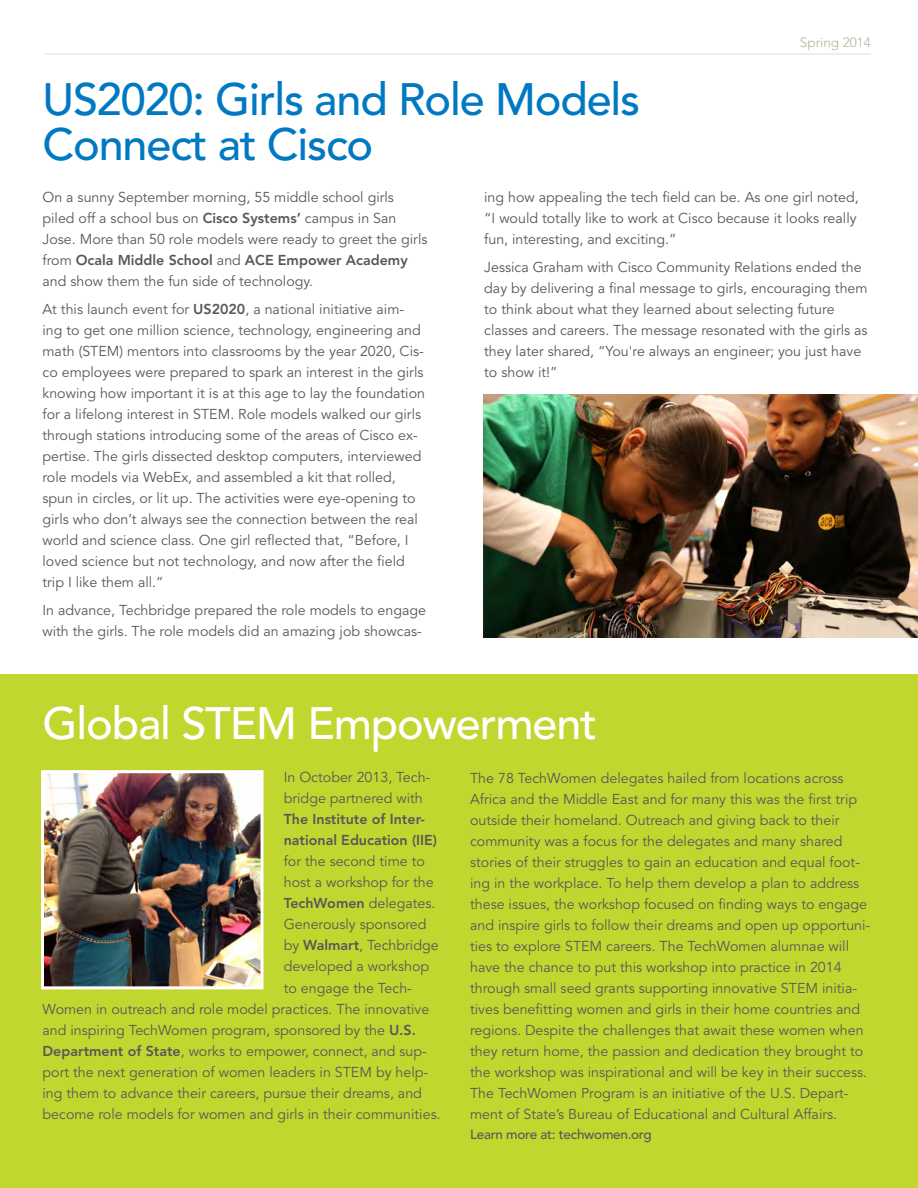
<style>
.page{position:relative;width:918px;height:1188px;background:#fff}
.page>*{position:absolute;margin:0;border:0;box-sizing:border-box;transform-origin:0 0}
.Headline_Big{font:500 45px/45px "Avenir LT Std";letter-spacing:-.025em;color:#0079c2}
.Headline_Big-2{font:500 45px "Avenir LT Std";letter-spacing:-.025em;color:#fff}
.Body{font:14.25px/21px "Avenir LT Std";color:#57585a}
.Body-2{font:800 14.25px "Avenir LT Std";color:#57585a}
.Body-3{font:500 13.5px "Avenir LT Std";letter-spacing:-.02em;color:#57585a}
.t1{font:300 13.5px "Avenir LT Std";color:#b9b298}
.s1{font-weight:800}
</style>
<div class="page">
<hr style="left:45px;top:54px;width:826px;height:1px;background:#e6e0d1">
<div style="left:0;top:674px;width:918px;height:514px;background:#c1d72f"></div>
<img style="left:484px;top:394px;width:434px;height:243px">
<img style="left:45px;top:774px;width:215px;height:211px">
<div style="left:41px;top:770px;width:223px;height:219px;border:3px solid #fff"></div>
<p class="Headline_Big" style="left:43px;top:78px;width:599px">US2020: Girls and Role Models<br>Connect at Cisco</p>
<p class="t1" style="left:800px;top:34px;width:72px">Spring 2014</p>
<p class="Body" style="left:43px;top:187px;width:387px">On a sunny September morning, 55 middle school girls piled off a school bus on <span class="s1">Cisco Systems’</span> campus in San Jose. More than 50 role models were ready to greet the girls from <span class="s1">Ocala Middle School</span> and <span class="s1">ACE Empower Academy </span>and show them the fun side of technology.</p>
<p class="Body" style="left:43px;top:299px;width:384px">At this launch event for <span class="s1">US2020</span>, a national initiative aim&shy;ing to get one million science, technology, engineering and math (STEM) mentors into classrooms by the year 2020, Cis&shy;co employees were prepared to spark an interest in the girls knowing how important it is at this age to lay the foundation for a lifelong interest in STEM. Role models walked our girls through stations introducing some of the areas of Cisco ex&shy;pertise. The girls dissected desktop computers, interviewed role models via WebEx, and assembled a kit that rolled, spun in circles, or lit up. The activities were eye-opening to girls who don’t always see the connection between the real world and science class. One girl reflected that, “Before, I loved science but not technology, and now after the field trip I like them all.”</p>
<p class="Body" style="left:43px;top:600px;width:385px">In advance, Techbridge prepared the role models to engage with the girls. The role models did an amazing job showcas-</p>
<p class="Body" style="left:484px;top:187px;width:376px">ing how appealing the tech field can be. As one girl noted, “I would totally like to work at Cisco because it looks really fun, interesting, and exciting.”</p>
<p class="Body" style="left:484px;top:257px;width:385px">Jessica Graham with Cisco Community Relations ended the day by delivering a final message to girls, encouraging them to think about what they learned about selecting future classes and careers. The message resonated with the girls as they later shared, “You're always an engineer; you just have to show it!”</p>
<p class="Headline_Big-2" style="left:43px;top:698px;width:556px">Global STEM Empowerment</p>
<p class="Body" style="left:284px;top:767px;width:148px">In October 2013, Tech-</p>
<p class="Body" style="left:284px;top:788px;width:140px">bridge partnered with</p>
<p class="Body-2" style="left:284px;top:811px;width:143px">The Institute of Inter-</p>
<p class="Body-2" style="left:284px;top:832px;width:155px">national Education (IIE)</p>
<p class="Body" style="left:284px;top:851px;width:143px">for the second time to</p>
<p class="Body" style="left:284px;top:872px;width:151px">host a workshop for the</p>
<p class="Body" style="left:284px;top:893px;width:153px"><span class="s1">TechWomen</span> delegates.</p>
<p class="Body" style="left:284px;top:914px;width:144px">Generously sponsored</p>
<p class="Body" style="left:284px;top:935px;width:156px">by <span class="s1">Walmart</span>, Techbridge</p>
<p class="Body" style="left:284px;top:956px;width:147px">developed a workshop</p>
<p class="Body" style="left:284px;top:977px;width:130px">to engage the Tech-</p>
<p class="Body" style="left:43px;top:999px;width:388px">Women in outreach and role model practices. The innovative</p>
<p class="Body" style="left:43px;top:1020px;width:375px">and inspiring TechWomen program, sponsored by the <span class="s1">U.S.</span></p>
<p class="Body" style="left:43px;top:1041px;width:386px"><span class="s1">Department of State</span>, works to empower, connect, and sup-</p>
<p class="Body" style="left:43px;top:1062px;width:387px">port the next generation of women leaders in STEM by help-</p>
<p class="Body" style="left:43px;top:1083px;width:381px">ing them to advance their careers, pursue their dreams, and</p>
<p class="Body" style="left:43px;top:1104px;width:400px">become role models for women and girls in their communities.</p>
<p class="Body" style="left:470px;top:768px;width:402px">The 78 TechWomen delegates hailed from locations across Africa and the Middle East and for many this was the first trip outside their homeland. Outreach and giving back to their community was a focus for the delegates and many shared stories of their struggles to gain an education and equal foot&shy;ing in the workplace. To help them develop a plan to address these issues, the workshop focused on finding ways to engage and inspire girls to follow their dreams and open up opportuni&shy;ties to explore STEM careers. The TechWomen alumnae will have the chance to put this workshop into practice in 2014 through small seed grants supporting innovative STEM initia&shy;tives benefitting women and girls in their home countries and regions. Despite the challenges that await these women when they return home, the passion and dedication they brought to the workshop was inspirational and will be key in their success.<br>The TechWomen Program is an initiative of the U.S. Depart&shy;ment of State’s Bureau of Educational and Cultural Affairs.</p>
<p class="Body-3" style="left:470px;top:1127px;width:183px">Learn more at: techwomen.org</p>
</div>
